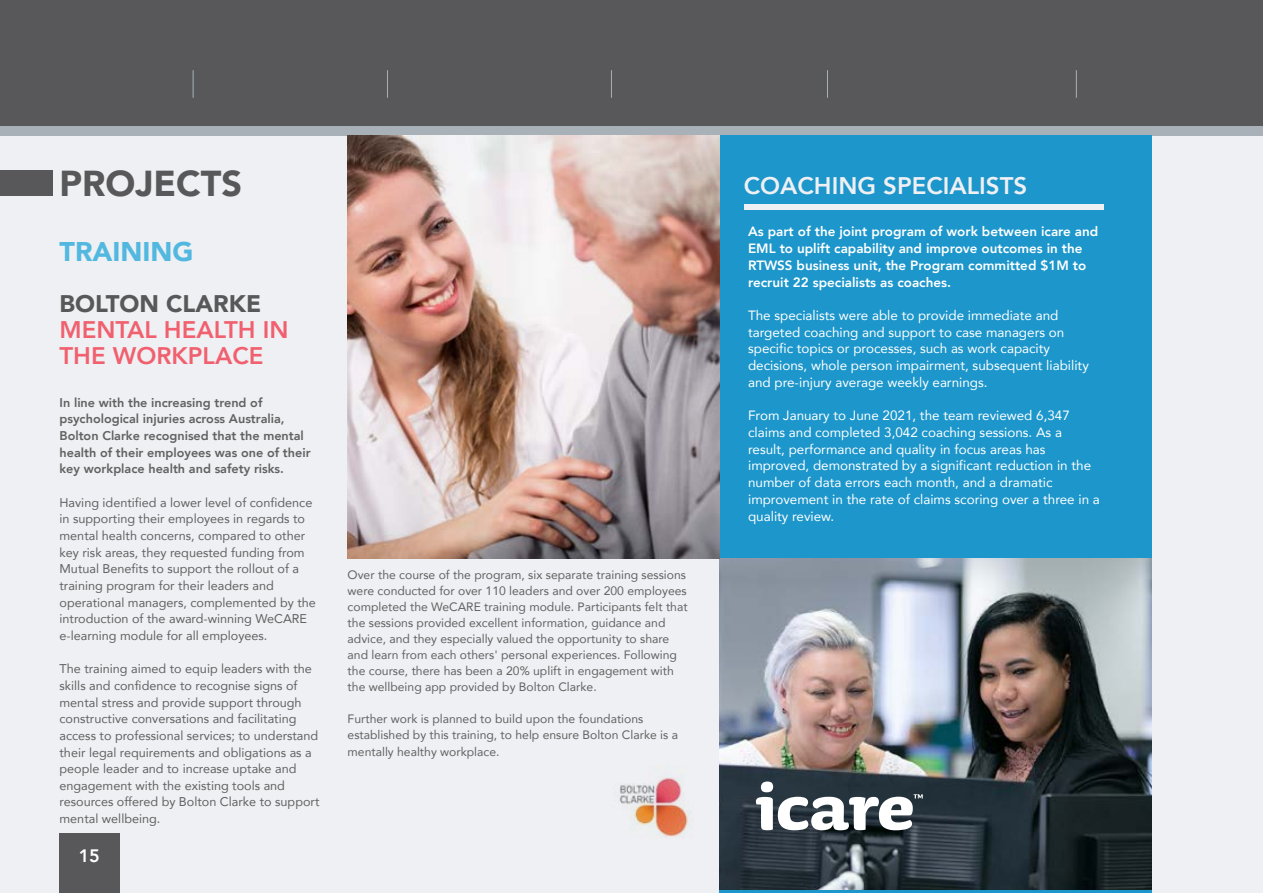
<style>
.page{position:relative;width:1263px;height:893px;background:#eff0f3}
.page>*{position:absolute;margin:0;border:0;box-sizing:border-box;transform-origin:0 0}
.t1{font:900 36px "Avenir";color:#58585a}
.t2{font:900 27px "Avenir";color:#52b8e0}
.t3{font:800 24px/25.8px "Avenir";color:#f1606f}
.t4{font:800 24px "Avenir";color:#eff0f3}
.t5{font:900 24px "Avenir";color:#58585a}
.t6{font:800 18px "Avenir";color:#fff}
.t7{font:13.5px/16.6px "Avenir";color:#fff}
.t8{font:800 13.5px/16.6px "Avenir";color:#fff}
.t9{font:12.6px/16.6px "Avenir";color:#606161}
.t10{font:800 12.6px/16.6px "Avenir";color:#606161}
.t11{font:12.15px/16px "Avenir";color:#606161}
</style>
<div class="page">
<div style="left:0;top:0;width:1263px;height:126px;background:#58585a"></div>
<div style="left:0;top:126px;width:1263px;height:10px;background:#a9b1b8"></div>
<div style="left:0;top:170px;width:53px;height:26px;background:#58585a"></div>
<div style="left:720px;top:136px;width:432px;height:757px;background:#1c96cb"></div>
<img style="left:720px;top:558px;width:432px;height:332px">
<img style="left:348px;top:136px;width:372px;height:422px">
<svg style="left:756px;top:781px;width:167px;height:49px;background:#7d858a"></svg>
<img style="left:620px;top:765px;width:69px;height:73px">
<div style="left:744px;top:204px;width:359px;height:5px;background:#eff0f3"></div>
<div style="left:60px;top:833px;width:60px;height:60px;background:#58585a"></div>
<svg style="left:193px;top:70px;width:1px;height:28px"></svg>
<svg style="left:387px;top:70px;width:1px;height:28px"></svg>
<svg style="left:611px;top:70px;width:1px;height:28px"></svg>
<svg style="left:827px;top:70px;width:1px;height:28px"></svg>
<svg style="left:1076px;top:70px;width:1px;height:28px"></svg>
<h1 class="t1" style="left:60px;top:152px;width:184px">PROJECTS</h1>
<h2 class="t2" style="left:60px;top:228px;width:136px">TRAINING</h2>
<h3 class="t5" style="left:60px;top:283px;width:203px">BOLTON CLARKE</h3>
<h3 class="t3" style="left:60px;top:317px;width:230px">MENTAL HEALTH IN<br>THE WORKPLACE</h3>
<p class="t10" style="left:60px;top:394px;width:253px">In line with the increasing trend of psychological injuries across Australia, Bolton Clarke recognised that the mental health of their employees was one of their key workplace health and safety risks.</p>
<p class="t9" style="left:60px;top:494px;width:258px">Having identified a lower level of confidence in supporting their employees in regards to mental health concerns, compared to other key risk areas, they requested funding from Mutual Benefits to support the rollout of a training program for their leaders and operational managers, complemented by the introduction of the award-winning WeCARE e-learning module for all employees.</p>
<p class="t9" style="left:60px;top:660px;width:261px">The training aimed to equip leaders with the skills and confidence to recognise signs of mental stress and provide support through constructive conversations and facilitating access to professional services; to understand their legal requirements and obligations as a people leader and to increase uptake and engagement with the existing tools and resources offered by Bolton Clarke to support mental wellbeing.</p>
<h3 class="t6" style="left:79px;top:842px;width:23px">15</h3>
<p class="t11" style="left:348px;top:566px;width:341px">Over the course of the program, six separate training sessions were conducted for over 110 leaders and over 200 employees completed the WeCARE training module. Participants felt that the sessions provided excellent information, guidance and advice, and they especially valued the opportunity to share and learn from each others' personal experiences. Following the course, there has been a 20% uplift in engagement with the wellbeing app provided by Bolton Clarke.</p>
<p class="t11" style="left:348px;top:711px;width:332px">Further work is planned to build upon the foundations established by this training, to help ensure Bolton Clarke is a mentally healthy workplace.</p>
<h3 class="t4" style="left:744px;top:167px;width:285px">COACHING SPECIALISTS</h3>
<p class="t8" style="left:748px;top:223px;width:352px">As part of the joint program of work between icare and EML to uplift capability and improve outcomes in the RTWSS business unit, the Program committed $1M to recruit 22 specialists as coaches.</p>
<p class="t7" style="left:748px;top:307px;width:342px">The specialists were able to provide immediate and targeted coaching and support to case managers on specific topics or processes, such as work capacity decisions, whole person impairment, subsequent liability and pre-injury average weekly earnings.</p>
<p class="t7" style="left:748px;top:407px;width:353px">From January to June 2021, the team reviewed 6,347 claims and completed 3,042 coaching sessions. As a result, performance and quality in focus areas has improved, demonstrated by a significant reduction in the number of data errors each month, and a dramatic improvement in the rate of claims scoring over a three in a quality review.</p>
</div>
